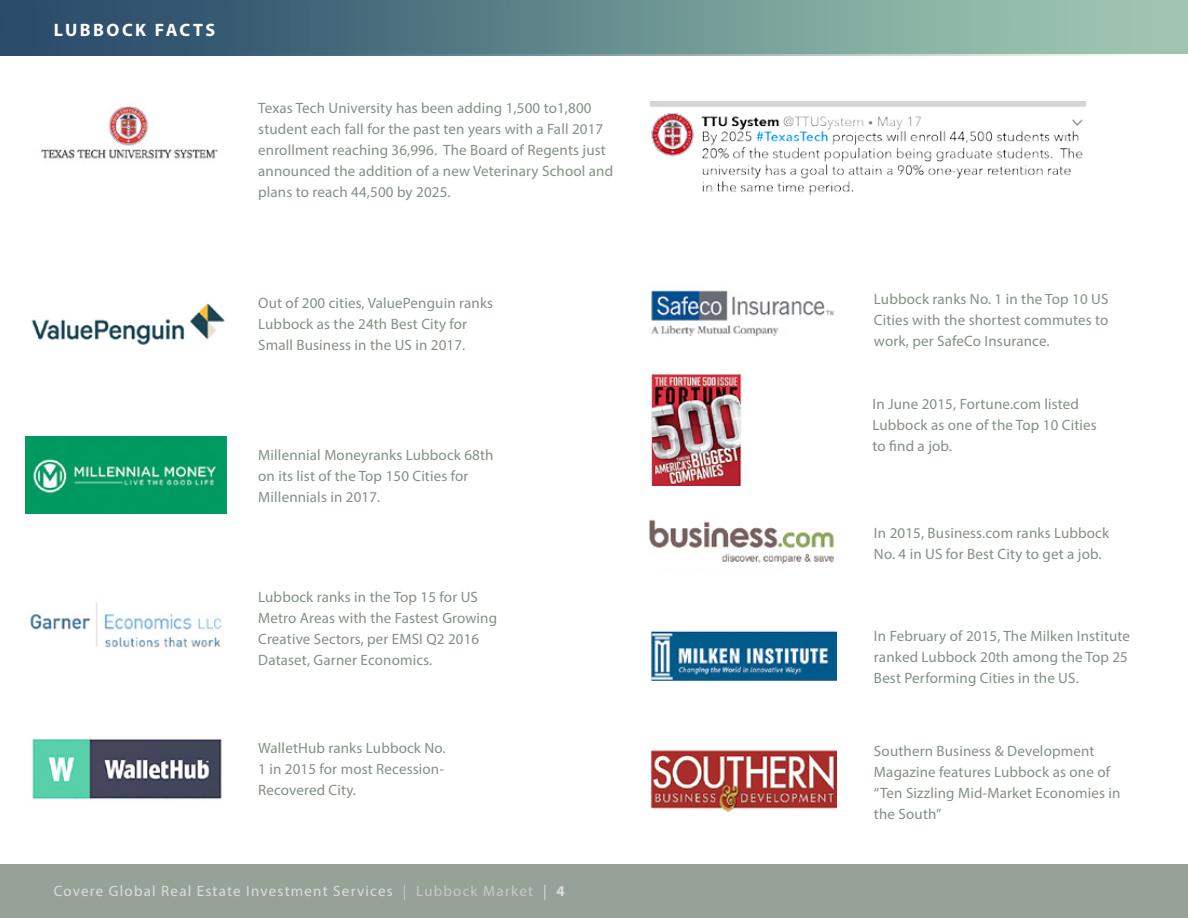
<style>
.page{position:relative;width:1188px;height:918px;background:#fff}
.page>*{position:absolute;margin:0;border:0;box-sizing:border-box;transform-origin:0 0}
.t1{font:700 18px "Myriad Pro";letter-spacing:.14em;color:#fff}
.t2{font:15px/21px "Myriad Pro";letter-spacing:.01em;color:#839085}
.t3{font:15px "Myriad Pro";letter-spacing:.08em;color:#dcddde}
.s1{color:#c7c8ca}
.s2{font-weight:700}
</style>
<div class="page">
<div style="left:0;top:864px;width:1188px;height:54px;background:#96a198"></div>
<img style="left:41px;top:104px;width:177px;height:55px">
<img style="left:31px;top:303px;width:194px;height:42px">
<img style="left:25px;top:436px;width:202px;height:78px">
<img style="left:26px;top:602px;width:196px;height:46px">
<img style="left:32px;top:738px;width:190px;height:62px">
<img style="left:651px;top:290px;width:183px;height:46px">
<img style="left:649px;top:519px;width:185px;height:45px">
<img style="left:650px;top:630px;width:187px;height:51px">
<img style="left:650px;top:750px;width:187px;height:62px">
<img style="left:651px;top:374px;width:91px;height:112px">
<img style="left:650px;top:102px;width:436px;height:93px">
<div style="left:0;top:0;width:1188px;height:55px;background:linear-gradient(to right,#224566,#a6d0b5)"></div>
<p class="t1" style="left:54px;top:18px;width:163px">LUBBOCK FACTS</p>
<p class="t2" style="left:258px;top:97px;width:356px">Texas Tech University has been adding 1,500 to1,800 student each fall for the past ten years with a Fall 2017 enrollment reaching 36,996. The Board of Regents just announced the addition of a new Veterinary School and plans to reach 44,500 by 2025.</p>
<p class="t2" style="left:258px;top:292px;width:236px">Out of 200 cities, ValuePenguin ranks<br>Lubbock as the 24th Best City for<br>Small Business in the US in 2017.</p>
<p class="t2" style="left:258px;top:445px;width:237px">Millennial Moneyranks Lubbock 68th on its list of the Top 150 Cities for<br>Millennials in 2017.</p>
<p class="t2" style="left:258px;top:586px;width:240px">Lubbock ranks in the Top 15 for US<br>Metro Areas with the Fastest Growing<br>Creative Sectors, per EMSI Q2 2016<br>Dataset, Garner Economics.</p>
<p class="t2" style="left:258px;top:737px;width:189px;text-align:justify">WalletHub ranks Lubbock No.<br>1 in 2015 for most Recession-Recovered City.</p>
<p class="t3" style="left:54px;top:881px;width:513px">Covere Global Real Estate Investment Services <span class="s1">| Lubbock Market</span> | <span class="s2">4</span></p>
<p class="t2" style="left:874px;top:288px;width:236px;text-align:justify">Lubbock ranks No. 1 in the Top 10 US Cities with the shortest commutes to work, per SafeCo Insurance.</p>
<p class="t2" style="left:872px;top:393px;width:226px">In June 2015, Fortune.com listed<br>Lubbock as one of the Top 10 Cities to find a job.</p>
<p class="t2" style="left:874px;top:523px;width:237px">In 2015, Business.com ranks Lubbock<br>No. 4 in US for Best City to get a job.</p>
<p class="t2" style="left:874px;top:626px;width:258px">In February of 2015, The Milken Institute ranked Lubbock 20th among the Top 25<br>Best Performing Cities in the US.</p>
<p class="t2" style="left:874px;top:740px;width:248px">Southern Business &amp; Development<br>Magazine features Lubbock as one of “Ten Sizzling Mid-Market Economies in the South”</p>
</div>
